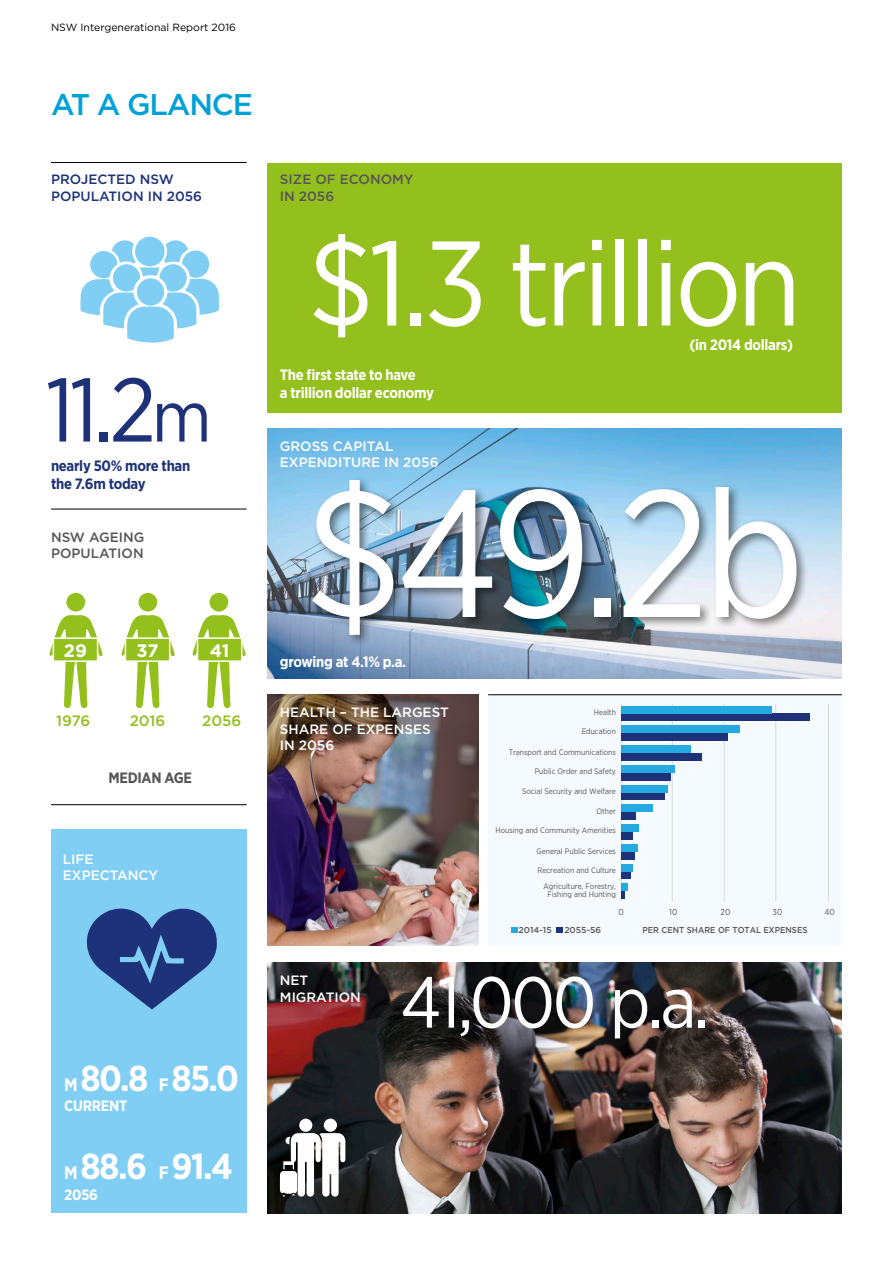
<style>
.page{position:relative;width:893px;height:1263px;background:#fff}
.page>*{position:absolute;margin:0;border:0;box-sizing:border-box;transform-origin:0 0}
.t1{font:180px "Gotham Narrow";color:#fff}
.t2{font:120px "Gotham Narrow";letter-spacing:-.04em;color:#fff}
.t3{font:90px "Gotham Narrow";color:#1d3278}
.t4{font:72px "Gotham Narrow";color:#fff}
.t5{font:700 36px "Gotham Narrow";letter-spacing:-.04em;color:#fff}
.t6{font:500 30px "Gotham";letter-spacing:-.04em;color:#00a1d6}
.t7{font:700 18px "Gotham";color:#fff}
.t8{font:700 15px/18px "Gotham Narrow";letter-spacing:-.02em;color:#fff}
.t9{font:700 15px/18px "Gotham Narrow";letter-spacing:-.02em;color:#1d3278}
.t10{font:500 15px "Gotham";color:#94c01e}
.t11{font:700 15px "Gotham Narrow";letter-spacing:-.02em;color:#565655}
.t12{font:500 13.5px/16.5px "Gotham";color:#fff}
.t13{font:500 13.5px/16.5px "Gotham";color:#565655}
.t14{font:500 13.5px/16.5px "Gotham";color:#1d3278}
.t15{font:10.5px "Gotham";color:#000}
.t16{font:500 8.7px "Gotham";color:#565655;scale:.93 1}
.t17{font:500 8.7px "Gotham";color:#565655}
.t18{font:8.7px "Gotham Narrow";letter-spacing:.005em;color:#565655}
.t19{font:7.95px/7.9px "Gotham Narrow";color:#565655;text-align:center}
.s1{font-size:72px}
.s2{font-size:18px}
</style>
<div class="page">
<div style="left:488px;top:695px;width:354px;height:250px;background:#f5fafe"></div>
<div style="left:51px;top:830px;width:196px;height:383px;background:#80cef3"></div>
<div style="left:268px;top:163px;width:574px;height:249px;background:#94c01e"></div>
<img style="left:268px;top:962px;width:574px;height:251px">
<img style="left:268px;top:428px;width:574px;height:251px">
<img style="left:268px;top:694px;width:211px;height:251px">
<div style="left:309px;top:476px;width:500px;height:171px;background:#000;opacity:.5"></div>
<hr style="left:672px;top:703px;width:1px;height:198px;background:#dadad9">
<hr style="left:724px;top:703px;width:1px;height:198px;background:#dadad9">
<hr style="left:775px;top:703px;width:1px;height:198px;background:#dadad9">
<hr style="left:828px;top:703px;width:1px;height:198px;background:#dadad9">
<hr style="left:621px;top:703px;width:1px;height:198px;background:#dadad9">
<div style="left:621px;top:714px;width:188px;height:7px;background:#1d3278"></div>
<div style="left:621px;top:734px;width:106px;height:7px;background:#1d3278"></div>
<div style="left:621px;top:753px;width:81px;height:7px;background:#1d3278"></div>
<div style="left:621px;top:773px;width:49px;height:7px;background:#1d3278"></div>
<div style="left:621px;top:793px;width:43px;height:7px;background:#1d3278"></div>
<div style="left:621px;top:813px;width:15px;height:7px;background:#1d3278"></div>
<div style="left:621px;top:832px;width:12px;height:7px;background:#1d3278"></div>
<div style="left:621px;top:852px;width:14px;height:7px;background:#1d3278"></div>
<div style="left:621px;top:872px;width:10px;height:7px;background:#1d3278"></div>
<svg style="left:621px;top:892px;width:3px;height:7px"></svg>
<div style="left:621px;top:706px;width:150px;height:7px;background:#24a9e1"></div>
<div style="left:621px;top:726px;width:119px;height:7px;background:#24a9e1"></div>
<div style="left:621px;top:745px;width:69px;height:7px;background:#24a9e1"></div>
<div style="left:621px;top:765px;width:54px;height:7px;background:#24a9e1"></div>
<div style="left:621px;top:785px;width:46px;height:7px;background:#24a9e1"></div>
<div style="left:621px;top:805px;width:31px;height:7px;background:#24a9e1"></div>
<div style="left:621px;top:824px;width:18px;height:8px;background:#24a9e1"></div>
<div style="left:621px;top:844px;width:17px;height:7px;background:#24a9e1"></div>
<div style="left:621px;top:864px;width:12px;height:7px;background:#24a9e1"></div>
<div style="left:621px;top:884px;width:7px;height:7px;background:#24a9e1"></div>
<svg style="left:511px;top:927px;width:6px;height:6px"></svg>
<div style="left:556px;top:927px;width:7px;height:6px;background:#1d3278"></div>
<svg style="left:49px;top:592px;width:54px;height:116px"></svg>
<svg style="left:121px;top:592px;width:54px;height:116px"></svg>
<svg style="left:192px;top:592px;width:54px;height:116px"></svg>
<div style="left:53px;top:638px;width:45px;height:23px;background:#94c01e"></div>
<div style="left:53px;top:637px;width:45px;height:25px;border:2px solid #fff"></div>
<div style="left:125px;top:638px;width:45px;height:23px;background:#94c01e"></div>
<div style="left:125px;top:637px;width:45px;height:25px;border:2px solid #fff"></div>
<div style="left:198px;top:638px;width:44px;height:23px;background:#94c01e"></div>
<div style="left:197px;top:637px;width:45px;height:25px;border:2px solid #fff"></div>
<svg style="left:80px;top:237px;width:139px;height:106px"></svg>
<div style="left:299px;top:1118px;width:13px;height:14px;background:#fff;border-radius:50%"></div>
<div style="left:324px;top:1118px;width:13px;height:14px;background:#fff;border-radius:50%"></div>
<svg style="left:280px;top:1133px;width:65px;height:64px"></svg>
<svg style="left:86px;top:908px;width:131px;height:101px"></svg>
<hr style="left:51px;top:162px;width:196px;height:1px;background:#000">
<hr style="left:51px;top:509px;width:196px;height:1px;background:#000">
<hr style="left:51px;top:804px;width:196px;height:1px;background:#000">
<hr style="left:488px;top:694px;width:354px;height:1px;background:#000">
<h3 class="t15" style="left:51px;top:21px;width:186px">NSW Intergenerational Report 2016</h3>
<h3 class="t6" style="left:51px;top:85px;width:203px">AT A GLANCE</h3>
<h3 class="t14" style="left:51px;top:171px;width:153px">PROJECTED NSW<br>POPULATION IN 2056</h3>
<h3 class="t3" style="left:46px;top:354px;width:167px">11.2<span class="s1">m</span></h3>
<h3 class="t9" style="left:51px;top:456px;width:141px">nearly 50% more than the 7.6m today</h3>
<h3 class="t13" style="left:51px;top:529px;width:95px">NSW AGEING<br>POPULATION</h3>
<h3 class="t7" style="left:64px;top:638px;width:25px">29</h3>
<h3 class="t7" style="left:137px;top:638px;width:23px">37</h3>
<h3 class="t7" style="left:210px;top:638px;width:21px">41</h3>
<h3 class="t10" style="left:56px;top:711px;width:36px">1976</h3>
<h3 class="t10" style="left:130px;top:711px;width:37px">2016</h3>
<h3 class="t10" style="left:202px;top:711px;width:41px">2056</h3>
<h3 class="t11" style="left:108px;top:768px;width:85px">MEDIAN AGE</h3>
<h3 class="t12" style="left:63px;top:851px;width:97px">LIFE<br>EXPECTANCY</h3>
<h3 class="t5" style="left:64px;top:1055px;width:176px"><span class="s2">M</span> 80.8 <span class="s2">F</span> 85.0</h3>
<h3 class="t8" style="left:64px;top:1096px;width:65px">CURRENT</h3>
<h3 class="t5" style="left:64px;top:1143px;width:170px"><span class="s2">M</span> 88.6 <span class="s2">F</span> 91.4</h3>
<h3 class="t8" style="left:64px;top:1186px;width:35px">2056</h3>
<h3 class="t13" style="left:280px;top:171px;width:135px">SIZE OF ECONOMY<br>IN 2056</h3>
<h2 class="t2" style="left:308px;top:209px;width:494px">$1.3 trillion</h2>
<h3 class="t8" style="left:689px;top:335px;width:105px">(in 2014 dollars)</h3>
<h3 class="t8" style="left:280px;top:366px;width:156px">The first state to have<br>a trillion dollar economy</h3>
<h3 class="t12" style="left:280px;top:437px;width:160px">GROSS CAPITAL<br>EXPENDITURE IN 2056</h3>
<h1 class="t1" style="left:305px;top:442px;width:502px">$49.2b</h1>
<h3 class="t8" style="left:280px;top:653px;width:128px">growing at 4.1% p.a.</h3>
<h3 class="t12" style="left:280px;top:704px;width:170px">HEALTH – THE LARGEST<br>SHARE OF EXPENSES<br>IN 2056</h3>
<p class="t19" style="left:594px;top:708px;width:24px">Health</p>
<p class="t19" style="left:582px;top:727px;width:36px">Education</p>
<p class="t19" style="left:509px;top:748px;width:109px">Transport and Communications</p>
<p class="t19" style="left:535px;top:767px;width:83px">Public Order and Safety</p>
<p class="t19" style="left:522px;top:787px;width:95px">Social Security and Welfare</p>
<p class="t19" style="left:596px;top:807px;width:21px">Other</p>
<p class="t19" style="left:495px;top:826px;width:122px">Housing and Community Amenities</p>
<p class="t19" style="left:536px;top:847px;width:81px">General Public Services</p>
<p class="t19" style="left:537px;top:866px;width:80px">Recreation and Culture</p>
<p class="t19" style="left:544px;top:882px;width:74px">Agriculture, Forestry,<br>Fishing and Hunting</p>
<p class="t18" style="left:618px;top:907px;width:7px">0</p>
<p class="t18" style="left:669px;top:907px;width:10px">10</p>
<p class="t18" style="left:720px;top:907px;width:11px">20</p>
<p class="t18" style="left:773px;top:907px;width:11px">30</p>
<p class="t18" style="left:824px;top:907px;width:12px">40</p>
<p class="t17" style="left:518px;top:924px;width:35px">2014-15</p>
<p class="t17" style="left:564px;top:924px;width:38px">2055-56</p>
<p class="t16" style="left:643px;top:924px;width:179px">PER CENT SHARE OF TOTAL EXPENSES</p>
<h3 class="t12" style="left:280px;top:972px;width:82px">NET<br>MIGRATION</h3>
<h3 class="t4" style="left:400px;top:958px;width:311px">41,000 p.a.</h3>
</div>
